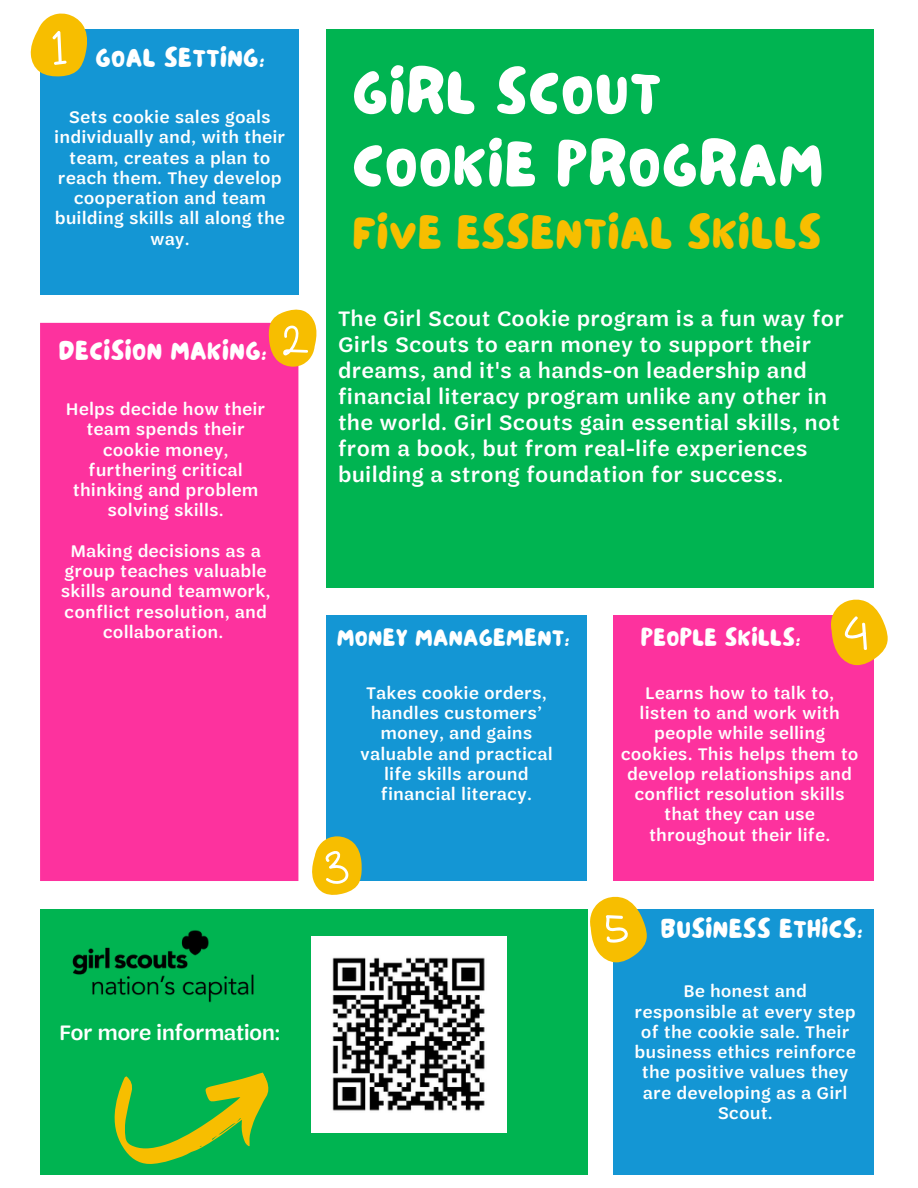
<style>
.page{position:relative;width:918px;height:1188px;background:#fff}
.page>*{position:absolute;margin:0;border:0;box-sizing:border-box;transform-origin:0 0}
.t1{font:62.85px/72.4px "NF Lepetitcochon Regular";letter-spacing:.04em;color:#fff}
.t2{font:47.25px "NF Lepetitcochon Regular";letter-spacing:.04em;color:#f7be00}
.t3{font:27px "NF Lepetitcochon Regular";letter-spacing:.04em;color:#fff}
.t4{font:24.75px "NF Lepetitcochon Regular";letter-spacing:.04em;color:#fff}
.t5{font:500 22.5px "Trefoil Sans";color:#fff}
.t6{font:500 22.35px/25.8px "Trefoil Sans";letter-spacing:.04em;color:#fff}
.t7{font:500 18px/20.2px "Trefoil Sans";letter-spacing:.04em;color:#fff;text-align:center}
</style>
<div class="page">
<div style="left:40px;top:909px;width:547px;height:266px;background:#00b451"></div>
<div style="left:327px;top:29px;width:547px;height:558px;background:#00b451"></div>
<div style="left:613px;top:909px;width:261px;height:266px;background:#1496d4"></div>
<div style="left:327px;top:615px;width:260px;height:266px;background:#1496d4"></div>
<div style="left:613px;top:615px;width:261px;height:266px;background:#fd329e"></div>
<div style="left:40px;top:323px;width:258px;height:558px;background:#fd329e"></div>
<div style="left:40px;top:29px;width:258px;height:266px;background:#1496d4"></div>
<svg style="left:30px;top:13px;width:57px;height:64px"></svg>
<svg style="left:269px;top:309px;width:48px;height:58px"></svg>
<svg style="left:312px;top:836px;width:50px;height:59px"></svg>
<svg style="left:831px;top:599px;width:57px;height:66px"></svg>
<svg style="left:590px;top:896px;width:57px;height:67px"></svg>
<img style="left:72px;top:930px;width:182px;height:73px">
<img style="left:311px;top:937px;width:196px;height:195px">
<svg style="left:114px;top:1072px;width:155px;height:92px"></svg>
<p class="t3" style="left:96px;top:39px;width:170px">GOAL SETTING:</p>
<p class="t7" style="left:55px;top:107px;width:232px">Sets cookie sales goals individually and, with their team, creates a plan to reach them. They develop cooperation and team building skills all along the way.</p>
<p class="t3" style="left:59px;top:332px;width:209px">DECISION MAKING:</p>
<p class="t7" style="left:66px;top:399px;width:200px">Helps decide how their team spends their cookie money, furthering critical thinking and problem solving skills.</p>
<p class="t7" style="left:61px;top:541px;width:211px">Making decisions as a group teaches valuable skills around teamwork, conflict resolution, and collaboration.</p>
<p class="t5" style="left:60px;top:1019px;width:222px">For more information:</p>
<p class="t1" style="left:353px;top:61px;width:471px">GIRL SCOUT<br>COOKIE PROGRAM</p>
<p class="t2" style="left:353px;top:200px;width:469px">FIVE ESSENTIAL SKILLS</p>
<p class="t6" style="left:338px;top:306px;width:507px">The Girl Scout Cookie program is a fun way for Girls Scouts to earn money to support their dreams, and it's a hands-on leadership and financial literacy program unlike any other in the world. Girl Scouts gain essential skills, not from a book, but from real-life experiences building a strong foundation for success.</p>
<p class="t4" style="left:337px;top:620px;width:234px">MONEY MANAGEMENT:</p>
<p class="t4" style="left:641px;top:620px;width:161px">PEOPLE SKILLS:</p>
<p class="t7" style="left:361px;top:683px;width:193px">Takes cookie orders, handles customers’ money, and gains valuable and practical life skills around financial literacy.</p>
<p class="t7" style="left:621px;top:683px;width:239px">Learns how to talk to, listen to and work with people while selling cookies. This helps them to develop relationships and conflict resolution skills that they can use throughout their life.</p>
<p class="t3" style="left:661px;top:911px;width:203px">BUSINESS ETHICS:</p>
<p class="t7" style="left:635px;top:981px;width:222px">Be honest and responsible at every step of the cookie sale. Their business ethics reinforce the positive values they are developing as a Girl<br>Scout.</p>
</div>
